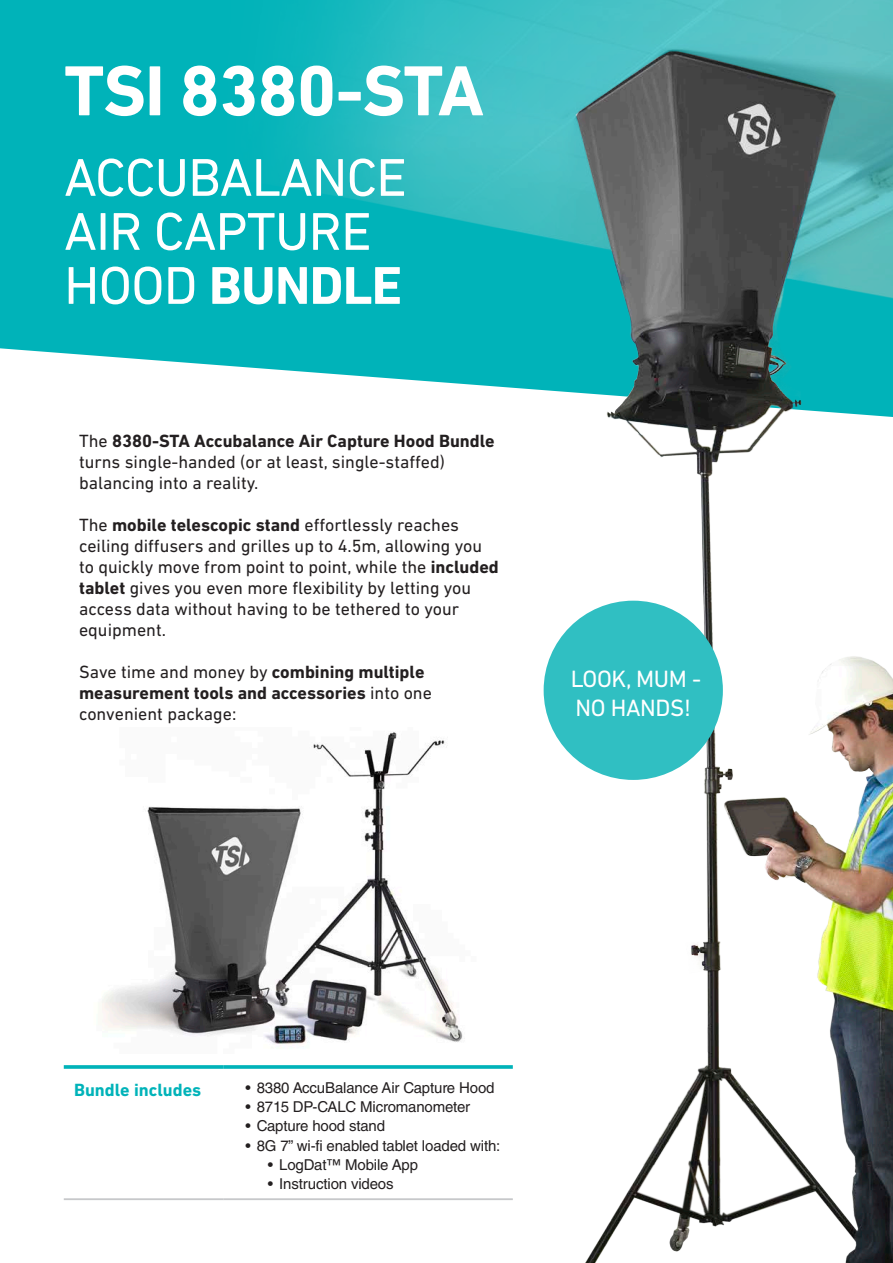
<style>
.page{position:relative;width:893px;height:1263px;background:#fff}
.page>*{position:absolute;margin:0;border:0;box-sizing:border-box;transform-origin:0 0}
.t1{font:700 72px "DIN Next LT Pro";letter-spacing:-.015em;color:#fff}
.t2{font:54px/54px "DIN Next LT Pro";letter-spacing:-.015em;color:#fff}
.t3{font:24px "DIN Next LT Pro";letter-spacing:-.015em;color:#fff}
.t4{font:18px/21px "DIN Next LT Pro";color:#231f20}
.t5{font:700 18px/21px "DIN Next LT Pro";color:#231f20}
.t6{font:700 18px "DIN Next LT Pro";color:#00b3b9}
.t7{font:15px "Helvetica LT Std";letter-spacing:-.01em;color:#231f20}
.s1{font-weight:700}
.s2{font-weight:400}
</style>
<div class="page">
<img style="left:0;top:0;width:893px;height:1263px">
<svg style="left:64px;top:1065px;width:160px;height:4px"></svg>
<svg style="left:224px;top:1065px;width:289px;height:4px"></svg>
<hr style="left:64px;top:1198px;width:160px;height:2px;background:#c7c8ca">
<hr style="left:224px;top:1198px;width:289px;height:2px;background:#c7c8ca">
<img style="left:81px;top:727px;width:413px;height:326px">
<div style="left:544px;top:601px;width:179px;height:179px;background:#30bfc2;border-radius:50%"></div>
<p class="t1" style="left:64px;top:49px;width:421px">TSI 8380-STA</p>
<p class="t2" style="left:64px;top:150px;width:344px">ACCUBALANCE<br>AIR CAPTURE<br>HOOD <span class="s1">BUNDLE</span></p>
<p class="t4" style="left:79px;top:430px;width:417px">The <span class="s1">8380-STA Accubalance Air Capture Hood Bundle </span>turns single-handed (or at least, single-staffed) balancing into a reality.</p>
<p class="t4" style="left:79px;top:514px;width:421px">The <span class="s1">mobile telescopic stand</span> effortlessly reaches ceiling diffusers and grilles up to 4.5m, allowing you to quickly move from point to point, while the <span class="s1">included tablet</span> gives you even more flexibility by letting you access data without having to be tethered to your equipment.</p>
<p class="t5" style="left:79px;top:662px;width:354px"><span class="s2">Save time and money by</span> combining multiple measurement tools and accessories <span class="s2">into one convenient package:</span></p>
<p class="t3" style="left:571px;top:665px;width:132px">LOOK, MUM -</p>
<p class="t3" style="left:576px;top:694px;width:117px">NO HANDS!</p>
<p class="t6" style="left:74px;top:1079px;width:129px">Bundle includes</p>
<p class="t7" style="left:245px;top:1079px;width:251px">• 8380 AccuBalance Air Capture Hood</p>
<p class="t7" style="left:245px;top:1098px;width:226px">• 8715 DP-CALC Micromanometer</p>
<p class="t7" style="left:245px;top:1117px;width:141px">• Capture hood stand</p>
<p class="t7" style="left:245px;top:1137px;width:256px">• 8G 7” wi-fi enabled tablet loaded with:</p>
<p class="t7" style="left:268px;top:1156px;width:152px">• LogDat™ Mobile App</p>
<p class="t7" style="left:268px;top:1175px;width:127px">• Instruction videos</p>
</div>
